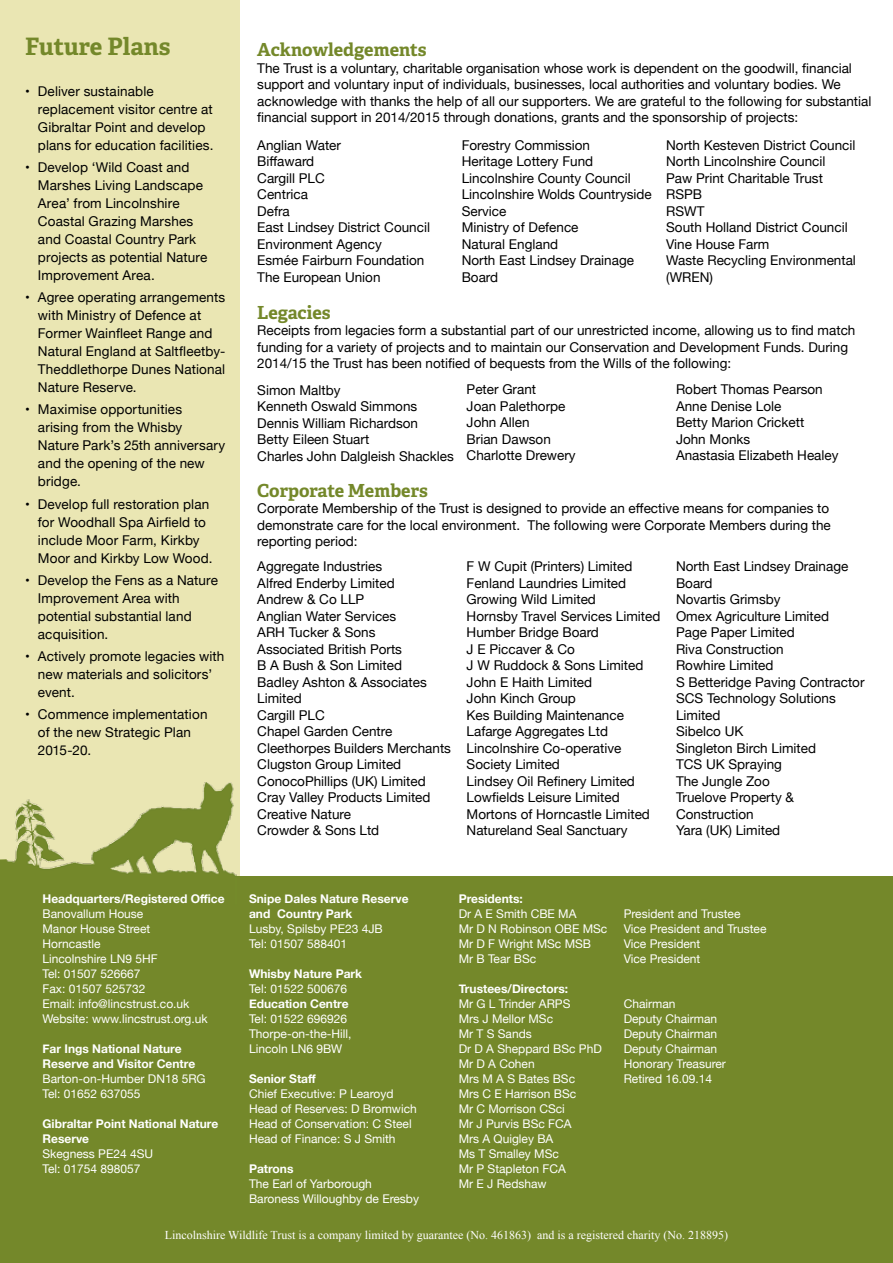
<style>
.page{position:relative;width:893px;height:1263px;background:#fff}
.page>*{position:absolute;margin:0;border:0;box-sizing:border-box;transform-origin:0 0}
.t1{font:700 24px "Adelle";color:#74882a}
.t2{font:700 18px "Adelle";letter-spacing:-.005em;color:#74882a}
.t3{font:13.5px/16.5px "Helvetica Neue";color:#000}
.t4{font:12px/15px "Helvetica Neue";color:#fff}
.t5{font:700 12px/15px "Helvetica Neue";color:#fff}
.t6{font:12px "Times New Roman";color:#fff}
</style>
<div class="page">
<div style="left:0;top:0;width:239px;height:1230px;background:#eae6b3"></div>
<div style="left:0;top:876px;width:893px;height:387px;background:#74882a"></div>
<img style="left:13px;top:782px;width:224px;height:94px">
<svg style="left:0;top:859px;width:13px;height:17px"></svg>
<h1 class="t1" style="left:25px;top:29px;width:147px">Future Plans</h1>
<p class="t3" style="left:38px;top:83px;width:177px;line-height:18px;text-indent:-13px">• Deliver sustainable replacement visitor centre at<br>Gibraltar Point and develop plans for education facilities.</p>
<p class="t3" style="left:38px;top:159px;width:171px;line-height:18px;text-indent:-13px">• Develop ‘Wild Coast and<br>Marshes Living Landscape<br>Area’ from Lincolnshire<br>Coastal Grazing Marshes and Coastal Country Park projects as potential Nature<br>Improvement Area.</p>
<p class="t3" style="left:38px;top:289px;width:189px;line-height:18px;text-indent:-13px">• Agree operating arrangements with Ministry of Defence at<br>Former Wainfleet Range and<br>Natural England at Saltfleetby-<br>Theddlethorpe Dunes National<br>Nature Reserve.</p>
<p class="t3" style="left:38px;top:401px;width:189px;line-height:18px;text-indent:-13px">• Maximise opportunities arising from the Whisby<br>Nature Park’s 25th anniversary and the opening of the new bridge.</p>
<p class="t3" style="left:38px;top:495px;width:176px;line-height:18px;text-indent:-13px">• Develop full restoration plan for Woodhall Spa Airfield to include Moor Farm, Kirkby<br>Moor and Kirkby Low Wood.</p>
<p class="t3" style="left:38px;top:572px;width:182px;line-height:18px;text-indent:-13px">• Develop the Fens as a Nature<br>Improvement Area with potential substantial land acquisition.</p>
<p class="t3" style="left:38px;top:648px;width:188px;line-height:18px;text-indent:-13px">• Actively promote legacies with new materials and solicitors’ event.</p>
<p class="t3" style="left:38px;top:706px;width:171px;line-height:18px;text-indent:-13px">• Commence implementation of the new Strategic Plan<br>2015-20.</p>
<p class="t5" style="left:43px;top:891px;width:184px">Headquarters/Registered Office</p>
<p class="t4" style="left:43px;top:907px;width:167px">Banovallum House<br>Manor House Street<br>Horncastle<br>Lincolnshire LN9 5HF<br>Tel: 01507 526667<br>Fax: 01507 525732<br>Email: info@lincstrust.co.uk<br>Website: www.lincstrust.org.uk</p>
<p class="t5" style="left:43px;top:1041px;width:154px">Far Ings National Nature<br>Reserve and Visitor Centre</p>
<p class="t4" style="left:43px;top:1072px;width:165px">Barton-on-Humber DN18 5RG<br>Tel: 01652 637055</p>
<p class="t5" style="left:43px;top:1116px;width:177px">Gibraltar Point National Nature<br>Reserve</p>
<p class="t4" style="left:43px;top:1147px;width:112px">Skegness PE24 4SU<br>Tel: 01754 898057</p>
<h2 class="t2" style="left:257px;top:37px;width:171px">Acknowledgements</h2>
<p class="t3" style="left:257px;top:60px;width:616px">The Trust is a voluntary, charitable organisation whose work is dependent on the goodwill, financial support and voluntary input of individuals, businesses, local authorities and voluntary bodies. We acknowledge with thanks the help of all our supporters. We are grateful to the following for substantial financial support in 2014/2015 through donations, grants and the sponsorship of projects:</p>
<p class="t3" style="left:257px;top:137px;width:174px">Anglian Water<br>Biffaward<br>Cargill PLC<br>Centrica<br>Defra<br>East Lindsey District Council<br>Environment Agency<br>Esmée Fairburn Foundation<br>The European Union</p>
<p class="t3" style="left:462px;top:137px;width:192px">Forestry Commission<br>Heritage Lottery Fund<br>Lincolnshire County Council<br>Lincolnshire Wolds Countryside<br>Service<br>Ministry of Defence<br>Natural England<br>North East Lindsey Drainage<br>Board</p>
<p class="t3" style="left:666px;top:137px;width:191px">North Kesteven District Council<br>North Lincolnshire Council<br>Paw Print Charitable Trust<br>RSPB<br>RSWT<br>South Holland District Council<br>Vine House Farm<br>Waste Recycling Environmental (WREN)</p>
<h2 class="t2" style="left:257px;top:299px;width:75px">Legacies</h2>
<p class="t3" style="left:257px;top:323px;width:600px">Receipts from legacies form a substantial part of our unrestricted income, allowing us to find match funding for a variety of projects and to maintain our Conservation and Development Funds. During<br>2014/15 the Trust has been notified of bequests from the Wills of the following:</p>
<p class="t3" style="left:257px;top:382px;width:198px">Simon Maltby<br>Kenneth Oswald Simmons<br>Dennis William Richardson<br>Betty Eileen Stuart<br>Charles John Dalgleish Shackles</p>
<p class="t3" style="left:467px;top:382px;width:110px">Peter Grant<br>Joan Palethorpe<br>John Allen<br>Brian Dawson<br>Charlotte Drewery</p>
<p class="t3" style="left:676px;top:382px;width:164px">Robert Thomas Pearson<br>Anne Denise Lole<br>Betty Marion Crickett<br>John Monks<br>Anastasia Elizabeth Healey</p>
<h2 class="t2" style="left:257px;top:477px;width:172px">Corporate Members</h2>
<p class="t3" style="left:257px;top:501px;width:575px">Corporate Membership of the Trust is designed to provide an effective means for companies to demonstrate care for the local environment. The following were Corporate Members during the reporting period:</p>
<p class="t3" style="left:257px;top:559px;width:195px">Aggregate Industries<br>Alfred Enderby Limited<br>Andrew &amp; Co LLP<br>Anglian Water Services<br>ARH Tucker &amp; Sons<br>Associated British Ports<br>B A Bush &amp; Son Limited<br>Badley Ashton &amp; Associates<br>Limited<br>Cargill PLC<br>Chapel Garden Centre<br>Cleethorpes Builders Merchants<br>Clugston Group Limited<br>ConocoPhillips (UK) Limited<br>Cray Valley Products Limited<br>Creative Nature<br>Crowder &amp; Sons Ltd</p>
<p class="t3" style="left:467px;top:559px;width:195px">F W Cupit (Printers) Limited<br>Fenland Laundries Limited<br>Growing Wild Limited<br>Hornsby Travel Services Limited<br>Humber Bridge Board<br>J E Piccaver &amp; Co<br>J W Ruddock &amp; Sons Limited<br>John E Haith Limited<br>John Kinch Group<br>Kes Building Maintenance<br>Lafarge Aggregates Ltd<br>Lincolnshire Co-operative<br>Society Limited<br>Lindsey Oil Refinery Limited<br>Lowfields Leisure Limited<br>Mortons of Horncastle Limited<br>Natureland Seal Sanctuary</p>
<p class="t3" style="left:676px;top:559px;width:190px">North East Lindsey Drainage<br>Board<br>Novartis Grimsby<br>Omex Agriculture Limited<br>Page Paper Limited<br>Riva Construction<br>Rowhire Limited<br>S Betteridge Paving Contractor<br>SCS Technology Solutions<br>Limited<br>Sibelco UK<br>Singleton Birch Limited<br>TCS UK Spraying<br>The Jungle Zoo<br>Truelove Property &amp;<br>Construction<br>Yara (UK) Limited</p>
<p class="t5" style="left:249px;top:891px;width:161px">Snipe Dales Nature Reserve and Country Park</p>
<p class="t4" style="left:249px;top:922px;width:135px">Lusby, Spilsby PE23 4JB<br>Tel: 01507 588401</p>
<p class="t5" style="left:249px;top:966px;width:115px">Whisby Nature Park</p>
<p class="t4" style="left:249px;top:982px;width:100px">Tel: 01522 500676</p>
<p class="t5" style="left:249px;top:996px;width:101px">Education Centre</p>
<p class="t4" style="left:249px;top:1012px;width:104px">Tel: 01522 696926<br>Thorpe-on-the-Hill,<br>Lincoln LN6 9BW</p>
<p class="t5" style="left:249px;top:1071px;width:68px">Senior Staff</p>
<p class="t4" style="left:249px;top:1087px;width:169px">Chief Executive: P Learoyd<br>Head of Reserves: D Bromwich<br>Head of Conservation: C Steel<br>Head of Finance: S J Smith</p>
<p class="t5" style="left:249px;top:1161px;width:46px">Patrons</p>
<p class="t4" style="left:249px;top:1177px;width:172px">The Earl of Yarborough<br>Baroness Willoughby de Eresby</p>
<p class="t5" style="left:459px;top:891px;width:66px">Presidents:</p>
<p class="t4" style="left:459px;top:907px;width:119px">Dr A E Smith CBE MA</p>
<p class="t4" style="left:624px;top:907px;width:118px">President and Trustee</p>
<p class="t4" style="left:459px;top:922px;width:150px">Mr D N Robinson OBE MSc</p>
<p class="t4" style="left:624px;top:922px;width:144px">Vice President and Trustee</p>
<p class="t4" style="left:459px;top:937px;width:134px">Mr D F Wright MSc MSB</p>
<p class="t4" style="left:624px;top:937px;width:78px">Vice President</p>
<p class="t4" style="left:459px;top:952px;width:79px">Mr B Tear BSc</p>
<p class="t4" style="left:624px;top:952px;width:78px">Vice President</p>
<p class="t5" style="left:459px;top:981px;width:111px">Trustees/Directors:</p>
<p class="t4" style="left:459px;top:997px;width:113px">Mr G L Trinder ARPS</p>
<p class="t4" style="left:624px;top:997px;width:53px">Chairman</p>
<p class="t4" style="left:459px;top:1012px;width:96px">Mrs J Mellor MSc</p>
<p class="t4" style="left:624px;top:1012px;width:95px">Deputy Chairman</p>
<p class="t4" style="left:459px;top:1027px;width:75px">Mr T S Sands</p>
<p class="t4" style="left:624px;top:1027px;width:95px">Deputy Chairman</p>
<p class="t4" style="left:459px;top:1042px;width:145px">Dr D A Sheppard BSc PhD</p>
<p class="t4" style="left:624px;top:1042px;width:95px">Deputy Chairman</p>
<p class="t4" style="left:459px;top:1057px;width:78px">Mr D A Cohen</p>
<p class="t4" style="left:624px;top:1057px;width:104px">Honorary Treasurer</p>
<p class="t4" style="left:459px;top:1072px;width:118px">Mrs M A S Bates BSc</p>
<p class="t4" style="left:624px;top:1072px;width:90px">Retired 16.09.14</p>
<p class="t4" style="left:459px;top:1087px;width:119px">Mrs C E Harrison BSc<br>Mr C Morrison CSci<br>Mr J Purvis BSc FCA<br>Mrs A Quigley BA<br>Ms T Smalley MSc<br>Mr P Stapleton FCA<br>Mr E J Redshaw</p>
<p class="t6" style="left:165px;top:1227px;width:565px">Lincolnshire Wildlife Trust is a company limited by guarantee (No. 461863) and is a registered charity (No. 218895)</p>
</div>
